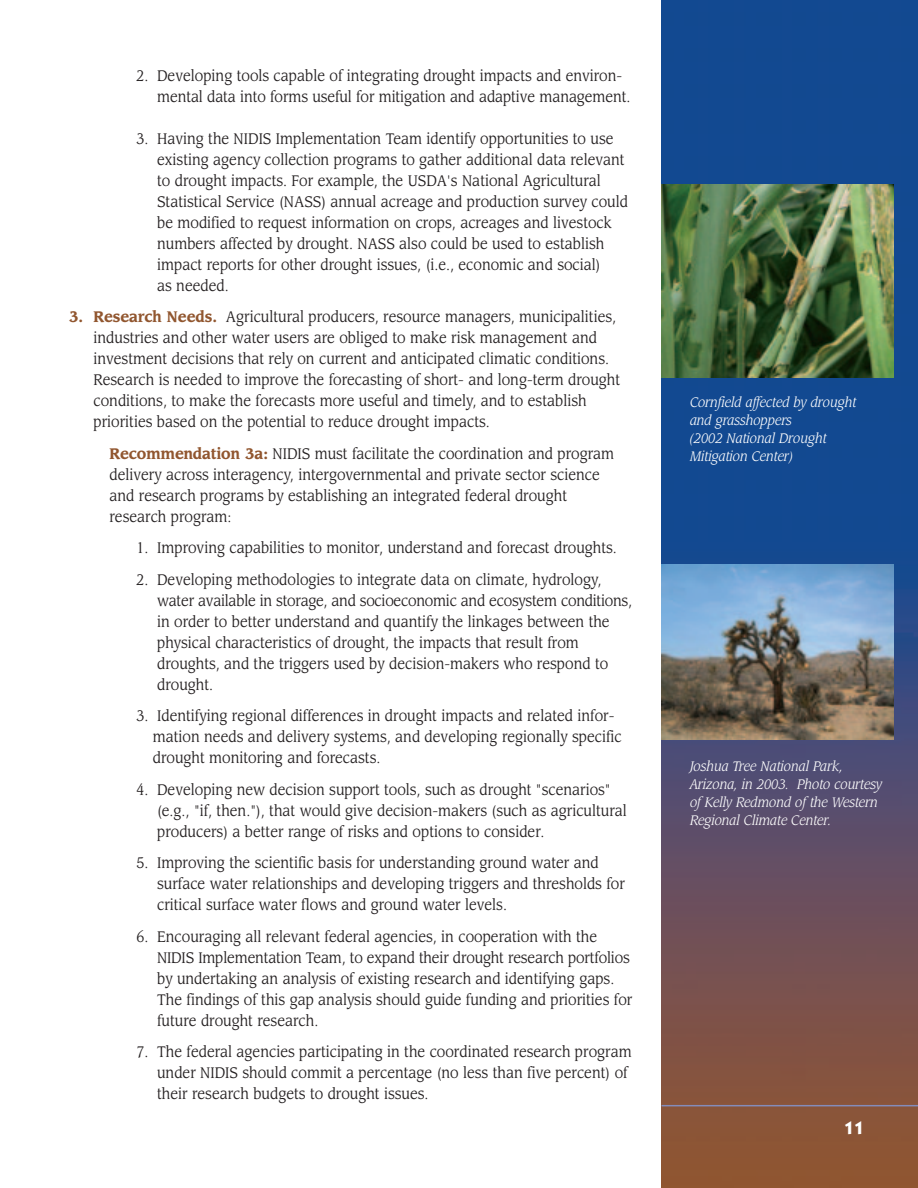
<style>
.page{position:relative;width:918px;height:1188px;background:#fff}
.page>*{position:absolute;margin:0;border:0;box-sizing:border-box;transform-origin:0 0}
.t1{font:700 18px "Kabel IT Cby BT";color:#fff}
.t2{font:15px/21px "Leawood";color:#231f20;scale:.9 1}
.t3{font:italic 13.5px/18px "Leawood";color:#fff;scale:.9 1}
.s1{font-weight:700;color:#91562f}
</style>
<div class="page">
<img style="left:662px;top:0;width:256px;height:1188px">
<hr style="left:662px;top:1105px;width:256px;height:1px;background:#848cbb">
<img style="left:662px;top:185px;width:232px;height:192px">
<img style="left:662px;top:564px;width:232px;height:176px">
<p class="t2" style="left:157px;top:67px;width:527px;text-indent:-21px">2. Developing tools capable of integrating drought impacts and environ&shy;mental data into forms useful for mitigation and adaptive management.</p>
<p class="t2" style="left:157px;top:130px;width:525px;text-indent:-21px">3. Having the NIDIS Implementation Team identify opportunities to use existing agency collection programs to gather additional data relevant to drought impacts. For example, the USDA's National Agricultural Statistical Service (NASS) annual acreage and production survey could be modified to request information on crops, acreages and livestock numbers affected by drought. NASS also could be used to establish impact reports for other drought issues, (i.e., economic and social)<br>as needed.</p>
<p class="t2" style="left:94px;top:308px;width:587px;text-indent:-25px"><span class="s1">3. Research Needs.</span> Agricultural producers, resource managers, municipalities, industries and other water users are obliged to make risk management and investment decisions that rely on current and anticipated climatic conditions.<br>Research is needed to improve the forecasting of short- and long-term drought conditions, to make the forecasts more useful and timely, and to establish priorities based on the potential to reduce drought impacts.</p>
<p class="t2" style="left:110px;top:445px;width:562px"><span class="s1">Recommendation 3a:</span> NIDIS must facilitate the coordination and program delivery across interagency, intergovernmental and private sector science and research programs by establishing an integrated federal drought research program:</p>
<p class="t2" style="left:137px;top:539px;width:535px">1. Improving capabilities to monitor, understand and forecast droughts.</p>
<p class="t2" style="left:157px;top:571px;width:529px;text-indent:-21px">2. Developing methodologies to integrate data on climate, hydrology, water available in storage, and socioeconomic and ecosystem conditions, in order to better understand and quantify the linkages between the physical characteristics of drought, the impacts that result from droughts, and the triggers used by decision-makers who respond to drought.</p>
<p class="t2" style="left:153px;top:707px;width:523px;text-indent:-16px">3. Identifying regional differences in drought impacts and related infor&shy;mation needs and delivery systems, and developing regionally specific drought monitoring and forecasts.</p>
<p class="t2" style="left:157px;top:781px;width:523px;text-indent:-21px">4. Developing new decision support tools, such as drought "scenarios" (e.g., "if, then."), that would give decision-makers (such as agricultural producers) a better range of risks and options to consider.</p>
<p class="t2" style="left:157px;top:854px;width:521px;text-indent:-21px">5. Improving the scientific basis for understanding ground water and surface water relationships and developing triggers and thresholds for critical surface water flows and ground water levels.</p>
<p class="t2" style="left:157px;top:928px;width:530px;text-indent:-21px">6. Encouraging all relevant federal agencies, in cooperation with the NIDIS Implementation Team, to expand their drought research portfolios by undertaking an analysis of existing research and identifying gaps.<br>The findings of this gap analysis should guide funding and priorities for future drought research.</p>
<p class="t2" style="left:157px;top:1043px;width:529px;text-indent:-21px">7. The federal agencies participating in the coordinated research program under NIDIS should commit a percentage (no less than five percent) of their research budgets to drought issues.</p>
<p class="t3" style="left:690px;top:394px;width:186px">Cornfield affected by drought and grasshoppers<br>(2002 National Drought<br>Mitigation Center)</p>
<p class="t3" style="left:690px;top:758px;width:215px">Joshua Tree National Park,<br>Arizona, in 2003. Photo courtesy of Kelly Redmond of the Western<br>Regional Climate Center.</p>
<p class="t1" style="left:844px;top:1121px;width:22px">11</p>
</div>
